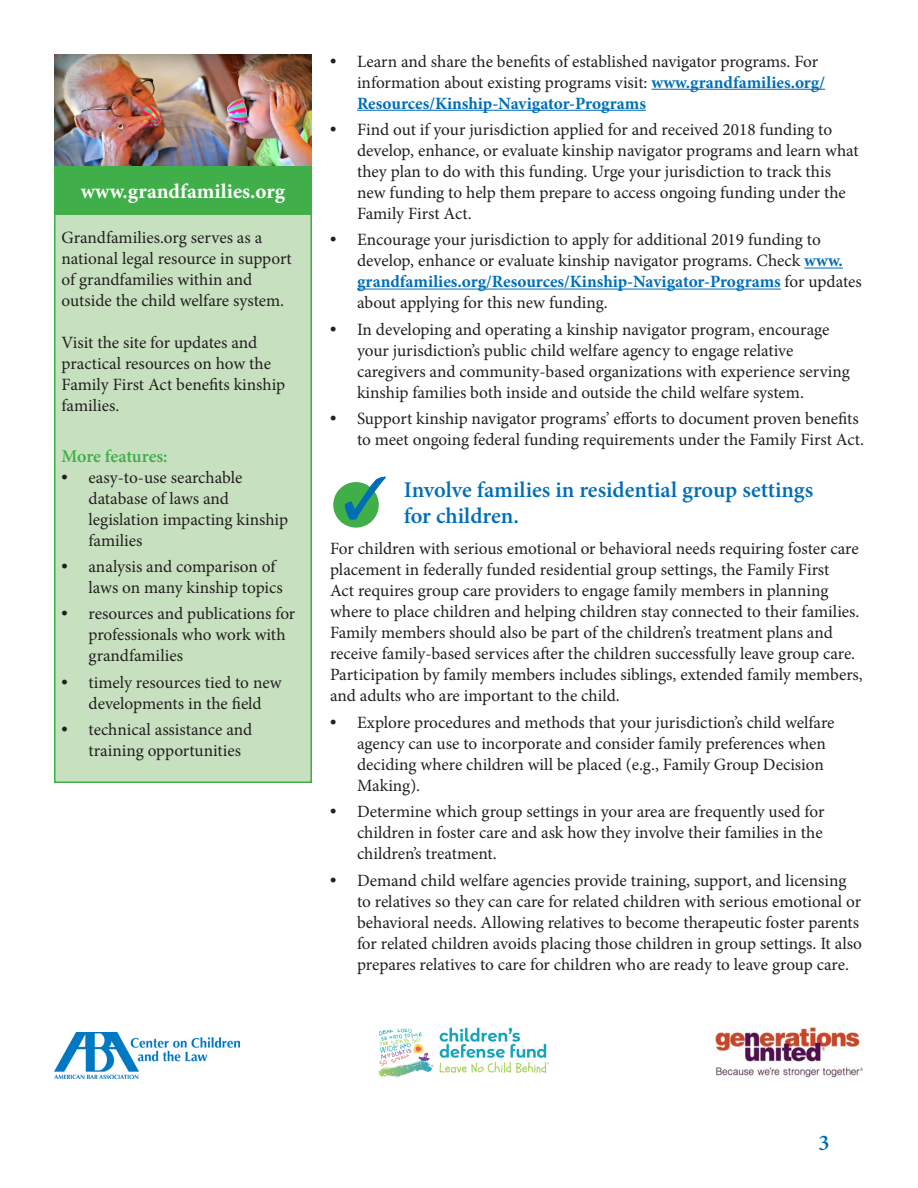
<style>
.page{position:relative;width:918px;height:1188px;background:#fff}
.page>*{position:absolute;margin:0;border:0;box-sizing:border-box;transform-origin:0 0}
.Heading_1{font:600 22.5px/25.5px "Minion Pro";color:#006eb6}
.Body_text{font:700 21px "Minion Pro";color:#fff}
.Heading_1-2{font:600 18px "Minion Pro";letter-spacing:-.01em;color:#40ae49}
.Body_text-2{font:17.25px/21px "Minion Pro";color:#231f20}
.s1{font-family:"Times";font-size:18px}
.s2{font-weight:700;color:#006eb6}
</style>
<div class="page">
<div style="left:54px;top:54px;width:258px;height:729px;background:#c7e0bf;border:2px solid #40ae49"></div>
<hr style="left:651px;top:89px;width:174px;height:1px;background:#006eb6">
<hr style="left:357px;top:110px;width:289px;height:1px;background:#006eb6">
<hr style="left:804px;top:268px;width:39px;height:1px;background:#006eb6">
<hr style="left:357px;top:289px;width:424px;height:1px;background:#006eb6">
<img style="left:54px;top:54px;width:258px;height:112px">
<div style="left:54px;top:166px;width:258px;height:49px;background:#40ae49"></div>
<img style="left:54px;top:1032px;width:185px;height:46px">
<img style="left:378px;top:1027px;width:171px;height:51px">
<img style="left:715px;top:1027px;width:148px;height:51px">
<div style="left:333px;top:482px;width:46px;height:46px;background:#40ae49;border-radius:50%"></div>
<svg style="left:345px;top:482px;width:34px;height:38px"></svg>
<p class="Body_text" style="left:81px;top:177px;width:206px">www.grandfamilies.org</p>
<p class="Body_text-2" style="left:62px;top:227px;width:232px">Grandfamilies.org serves as a national legal resource in support of grandfamilies within and outside the child welfare system.</p>
<p class="Body_text-2" style="left:62px;top:332px;width:225px">Visit the site for updates and practical resources on how the<br>Family First Act benefits kinship families.</p>
<p class="Heading_1-2" style="left:62px;top:443px;width:108px">More features:</p>
<p class="Body_text-2" style="left:89px;top:467px;width:201px;text-indent:-27px"><span class="s1">•</span> easy-to-use searchable database of laws and legislation impacting kinship families</p>
<p class="Body_text-2" style="left:89px;top:556px;width:196px;text-indent:-27px"><span class="s1">•</span> analysis and comparison of laws on many kinship topics</p>
<p class="Body_text-2" style="left:89px;top:603px;width:208px;text-indent:-27px"><span class="s1">•</span> resources and publications for professionals who work with grandfamilies</p>
<p class="Body_text-2" style="left:62px;top:672px;width:222px;text-align:center"><span class="s1">•</span> timely resources tied to new developments in the field</p>
<p class="Body_text-2" style="left:89px;top:719px;width:165px;text-indent:-27px"><span class="s1">•</span> technical assistance and training opportunities</p>
<p class="Body_text-2" style="left:357px;top:51px;width:470px;text-indent:-27px"><span class="s1">•</span> Learn and share the benefits of established navigator programs. For information about existing programs visit: <span class="s2">www.grandfamilies.org/<br>Resources/Kinship-Navigator-Programs</span></p>
<p class="Body_text-2" style="left:357px;top:119px;width:503px;text-indent:-27px"><span class="s1">•</span> Find out if your jurisdiction applied for and received 2018 funding to develop, enhance, or evaluate kinship navigator programs and learn what they plan to do with this funding. Urge your jurisdiction to track this new funding to help them prepare to access ongoing funding under the Family First Act.</p>
<p class="Body_text-2" style="left:357px;top:229px;width:506px;text-indent:-27px"><span class="s1">•</span> Encourage your jurisdiction to apply for additional 2019 funding to develop, enhance or evaluate kinship navigator programs. Check <span class="s2">www. grandfamilies.org/Resources/Kinship-Navigator-Programs</span> for updates about applying for this new funding.</p>
<p class="Body_text-2" style="left:357px;top:319px;width:494px;text-indent:-27px"><span class="s1">•</span> In developing and operating a kinship navigator program, encourage your jurisdiction’s public child welfare agency to engage relative caregivers and community-based organizations with experience serving kinship families both inside and outside the child welfare system.</p>
<p class="Body_text-2" style="left:330px;top:408px;width:535px;text-align:right"><span class="s1">•</span> Support kinship navigator programs’ efforts to document proven benefits to meet ongoing federal funding requirements under the Family First Act.</p>
<p class="Heading_1" style="left:404px;top:477px;width:411px">Involve families in residential group settings for children.</p>
<p class="Body_text-2" style="left:330px;top:538px;width:534px">For children with serious emotional or behavioral needs requiring foster care placement in federally funded residential group settings, the Family First<br>Act requires group care providers to engage family members in planning where to place children and helping children stay connected to their families.<br>Family members should also be part of the children’s treatment plans and receive family-based services after the children successfully leave group care.<br>Participation by family members includes siblings, extended family members, and adults who are important to the child.</p>
<p class="Body_text-2" style="left:357px;top:712px;width:479px;text-indent:-27px"><span class="s1">•</span> Explore procedures and methods that your jurisdiction’s child welfare agency can use to incorporate and consider family preferences when deciding where children will be placed (e.g., Family Group Decision Making).</p>
<p class="Body_text-2" style="left:357px;top:801px;width:469px;text-align:justify;text-indent:-27px"><span class="s1">•</span> Determine which group settings in your area are frequently used for children in foster care and ask how they involve their families in the children’s treatment.</p>
<p class="Body_text-2" style="left:357px;top:870px;width:507px;text-indent:-27px"><span class="s1">•</span> Demand child welfare agencies provide training, support, and licensing to relatives so they can care for related children with serious emotional or behavioral needs. Allowing relatives to become therapeutic foster parents for related children avoids placing those children in group settings. It also prepares relatives to care for children who are ready to leave group care.</p>
<h1 class="Heading_1" style="left:819px;top:1130px;width:13px">3</h1>
</div>
